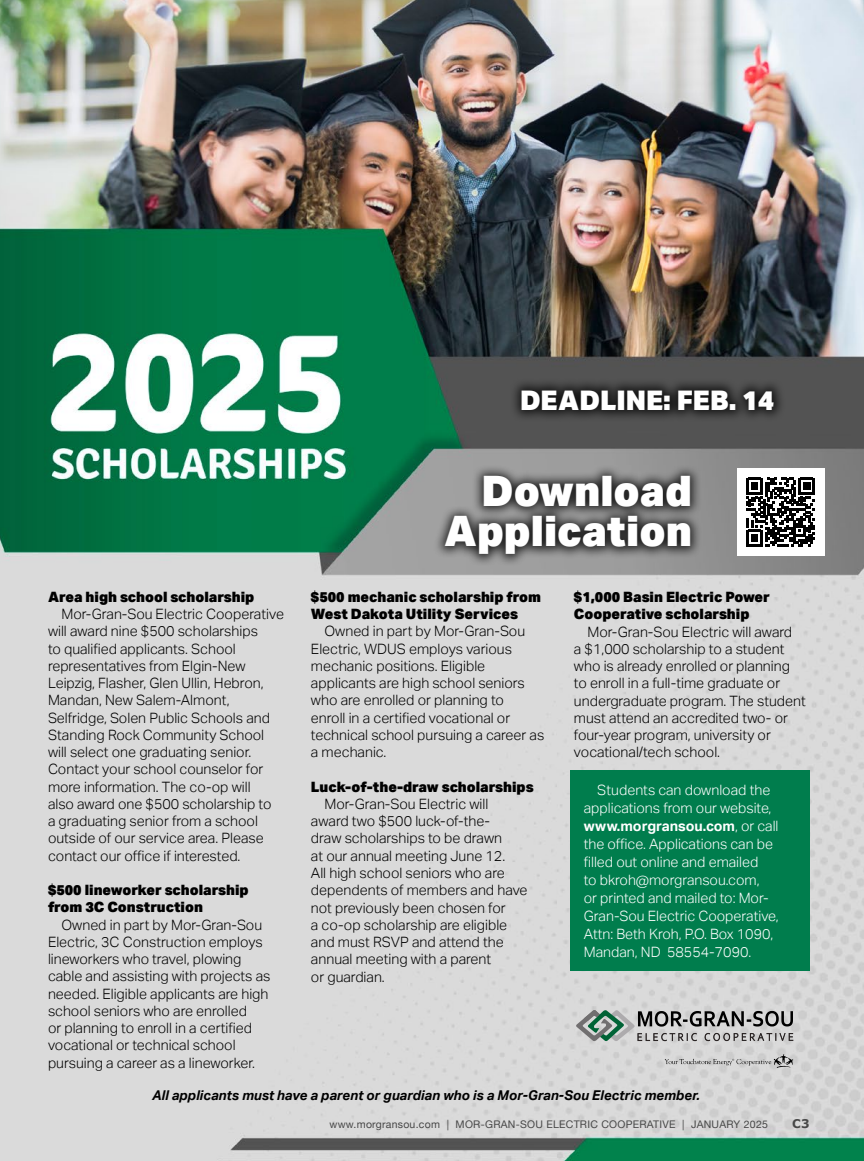
<style>
.page{position:relative;width:864px;height:1161px;background:#fff}
.page>*{position:absolute;margin:0;border:0;box-sizing:border-box;transform-origin:0 0}
.t1{font:900 42px/40.3px "Aktiv Grotesk";color:#fff;text-align:right}
.t2{font:900 27px "Aktiv Grotesk";color:#fff}
.t3{font:300 14.25px/17.2px "Aktiv Grotesk";color:#000}
.t4{font:300 14.25px/18px "Aktiv Grotesk";color:#fff}
.t5{font:900 14.25px/17.2px "Aktiv Grotesk";color:#000}
.t6{font:italic 700 13.5px "Aktiv Grotesk";color:#000}
.t7{font:700 12px "Verdana";color:#474747}
.t8{font:10.5px "Helvetica Neue";letter-spacing:.025em;color:#474747}
.s1{font-weight:700}
</style>
<div class="page">
<img style="left:0;top:0;width:864px;height:1161px">
<svg style="left:575px;top:1009px;width:218px;height:33px"></svg>
<div style="left:737px;top:468px;width:87px;height:88px;background:#fff"></div>
<svg style="left:746px;top:478px;width:69px;height:68px"></svg>
<div style="left:571px;top:770px;width:239px;height:201px;background:#007d4d"></div>
<div style="left:509px;top:378px;width:277px;height:44px;background:#000;opacity:.75"></div>
<div style="left:433px;top:464px;width:270px;height:103px;background:#000;opacity:.75"></div>
<svg style="left:665px;top:1054px;width:128px;height:14px"></svg>
<img style="left:0;top:1105px;width:1px;height:56px">
<h2 class="t2" style="left:520px;top:383px;width:256px">DEADLINE: FEB. 14</h2>
<p class="t5" style="left:48px;top:588px;width:208px">Area high school scholarship</p>
<p class="t3" style="left:48px;top:605px;width:237px;text-indent:13px">Mor-Gran-Sou Electric Cooperative will award nine $500 scholarships<br>to qualified applicants. School representatives from Elgin-New Leipzig, Flasher, Glen Ullin, Hebron, Mandan, New Salem-Almont, Selfridge, Solen Public Schools and Standing Rock Community School will select one graduating senior.<br>Contact your school counselor for more information. The co-op will<br>also award one $500 scholarship to<br>a graduating senior from a school outside of our service area. Please contact our office if interested.</p>
<p class="t5" style="left:48px;top:881px;width:202px">$500 lineworker scholarship from 3C Construction</p>
<p class="t3" style="left:48px;top:916px;width:224px;text-indent:13px">Owned in part by Mor-Gran-Sou Electric, 3C Construction employs lineworkers who travel, plowing cable and assisting with projects as needed. Eligible applicants are high school seniors who are enrolled<br>or planning to enroll in a certified vocational or technical school pursuing a career as a lineworker.</p>
<h1 class="t1" style="left:444px;top:470px;width:249px">Download<br>Application</h1>
<p class="t5" style="left:311px;top:588px;width:231px">$500 mechanic scholarship from<br>West Dakota Utility Services</p>
<p class="t3" style="left:311px;top:623px;width:235px;text-indent:13px">Owned in part by Mor-Gran-Sou<br>Electric, WDUS employs various mechanic positions. Eligible applicants are high school seniors who are enrolled or planning to<br>enroll in a certified vocational or technical school pursuing a career as a mechanic.</p>
<p class="t5" style="left:311px;top:778px;width:224px">Luck-of-the-draw scholarships</p>
<p class="t3" style="left:311px;top:795px;width:218px;text-indent:13px">Mor-Gran-Sou Electric will award two $500 luck-of-the-<br>draw scholarships to be drawn<br>at our annual meeting June 12.<br>All high school seniors who are dependents of members and have not previously been chosen for<br>a co-op scholarship are eligible and must RSVP and attend the annual meeting with a parent<br>or guardian.</p>
<p class="t5" style="left:574px;top:588px;width:197px">$1,000 Basin Electric Power<br>Cooperative scholarship</p>
<p class="t3" style="left:574px;top:623px;width:233px;text-indent:13px">Mor-Gran-Sou Electric will award<br>a $1,000 scholarship to a student who is already enrolled or planning to enroll in a full-time graduate or undergraduate program. The student must attend an accredited two- or four-year program, university or vocational/tech school.</p>
<p class="t4" style="left:584px;top:781px;width:196px;text-indent:13px">Students can download the applications from our website, <span class="s1">www.morgransou.com</span>, or call the office. Applications can be filled out online and emailed<br>to bkroh@morgransou.com,<br>or printed and mailed to: Mor-<br>Gran-Sou Electric Cooperative,<br>Attn: Beth Kroh, P.O. Box 1090,<br>Mandan, ND 58554-7090.</p>
<p class="t6" style="left:152px;top:1088px;width:549px">All applicants must have a parent or guardian who is a Mor-Gran-Sou Electric member.</p>
<p class="t8" style="left:330px;top:1116px;width:440px">www.morgransou.com | MOR-GRAN-SOU ELECTRIC COOPERATIVE | JANUARY 2025</p>
<p class="t7" style="left:792px;top:1115px;width:19px">C3</p>
</div>
